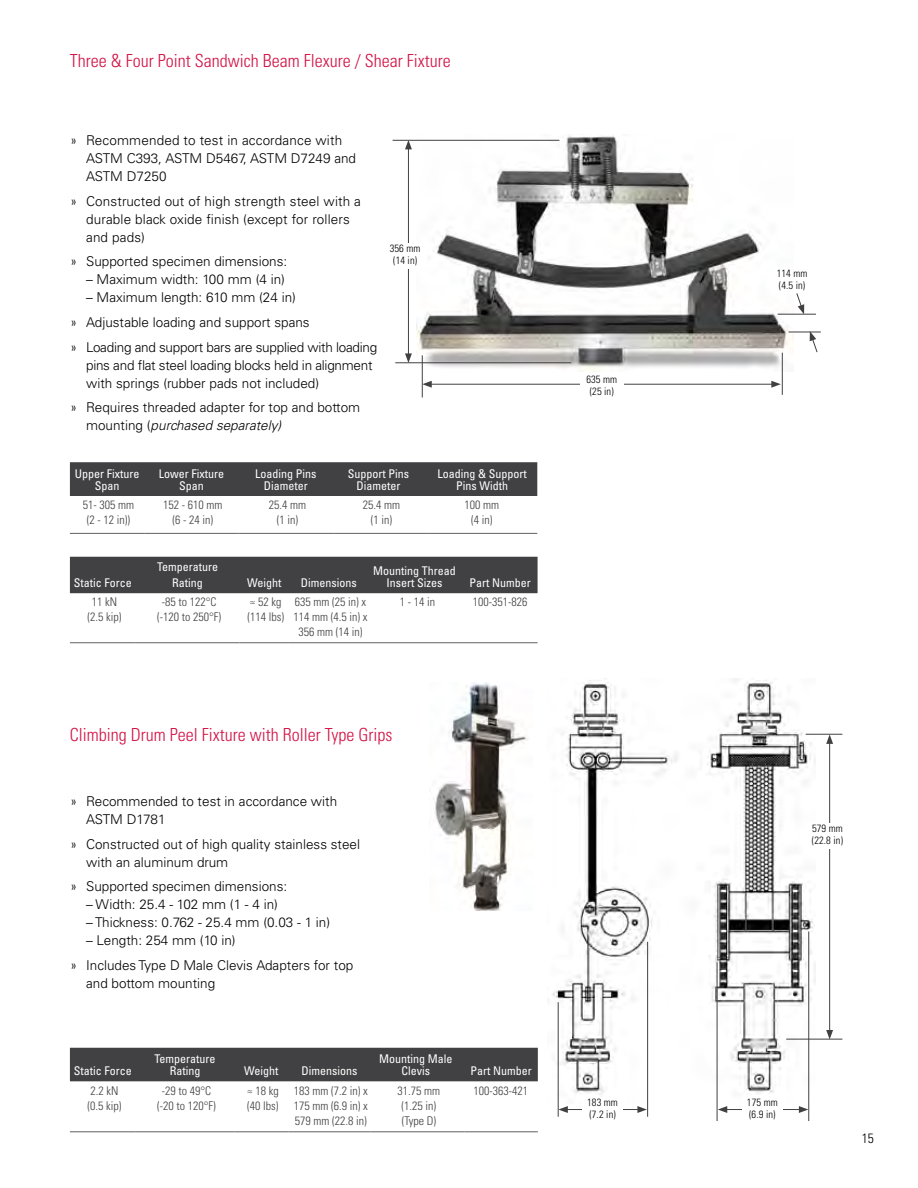
<style>
.page{position:relative;width:918px;height:1188px;background:#fff}
.page>*{position:absolute;margin:0;border:0;box-sizing:border-box;transform-origin:0 0}
.t1{font:300 condensed 18px "Univers LT Std";color:#d31245}
.t2{font:300 13.5px/18px "Univers LT Std";color:#000}
.t3{font:300 13.5px/18px "Univers LT Std";letter-spacing:-.02em;color:#000}
.t4{font:300 condensed 13.5px "Univers LT Std";color:#000}
.t5{font:300 condensed 12px/15px "Univers LT Std";color:#414042;text-align:center}
.t6{font:condensed 12px/12px "Univers LT Std";color:#fff;text-align:center}
.t7{font:300 condensed 10.5px/12px "Univers LT Std";letter-spacing:.01em;color:#000}
.s1{font-stretch:condensed}
.s2{font-style:italic}
</style>
<div class="page">
<img style="left:435px;top:682px;width:93px;height:228px">
<div style="left:70px;top:1048px;width:468px;height:33px;background:#414042"></div>
<hr style="left:70px;top:1132px;width:66px;height:1px;background:#5f6062">
<hr style="left:136px;top:1132px;width:98px;height:1px;background:#5f6062">
<hr style="left:234px;top:1132px;width:54px;height:1px;background:#5f6062">
<hr style="left:288px;top:1132px;width:82px;height:1px;background:#5f6062">
<hr style="left:370px;top:1132px;width:94px;height:1px;background:#5f6062">
<hr style="left:464px;top:1132px;width:74px;height:1px;background:#5f6062">
<div style="left:70px;top:462px;width:467px;height:34px;background:#414042"></div>
<hr style="left:70px;top:533px;width:74px;height:1px;background:#5f6062">
<hr style="left:144px;top:533px;width:95px;height:1px;background:#5f6062">
<hr style="left:239px;top:533px;width:94px;height:1px;background:#5f6062">
<hr style="left:333px;top:533px;width:94px;height:1px;background:#5f6062">
<hr style="left:427px;top:533px;width:110px;height:1px;background:#5f6062">
<div style="left:70px;top:557px;width:468px;height:36px;background:#414042"></div>
<hr style="left:70px;top:642px;width:66px;height:1px;background:#5f6062">
<hr style="left:136px;top:642px;width:103px;height:1px;background:#5f6062">
<hr style="left:239px;top:642px;width:50px;height:1px;background:#5f6062">
<hr style="left:289px;top:642px;width:80px;height:1px;background:#5f6062">
<hr style="left:369px;top:642px;width:94px;height:1px;background:#5f6062">
<hr style="left:463px;top:642px;width:75px;height:1px;background:#5f6062">
<img style="left:417px;top:135px;width:377px;height:237px">
<hr style="left:395px;top:362px;width:176px;height:1px;background:#414042">
<hr style="left:393px;top:140px;width:166px;height:1px;background:#414042">
<hr style="left:408px;top:147px;width:1px;height:209px;background:#414042">
<svg style="left:405px;top:140px;width:7px;height:9px"></svg>
<svg style="left:405px;top:353px;width:7px;height:10px"></svg>
<div style="left:383px;top:243px;width:44px;height:26px;background:#fff"></div>
<hr style="left:422px;top:355px;width:1px;height:42px;background:#414042">
<hr style="left:782px;top:353px;width:1px;height:42px;background:#414042">
<hr style="left:429px;top:384px;width:345px;height:1px;background:#414042">
<svg style="left:771px;top:381px;width:10px;height:7px"></svg>
<svg style="left:422px;top:381px;width:10px;height:7px"></svg>
<div style="left:580px;top:374px;width:44px;height:26px;background:#fff"></div>
<div style="left:772px;top:268px;width:41px;height:24px;background:#fff"></div>
<hr style="left:778px;top:314px;width:38px;height:1px;background:#414042">
<hr style="left:789px;top:332px;width:32px;height:1px;background:#414042">
<svg style="left:810px;top:331px;width:8px;height:22px"></svg>
<svg style="left:796px;top:293px;width:8px;height:21px"></svg>
<img style="left:552px;top:678px;width:263px;height:425px">
<hr style="left:806px;top:734px;width:36px;height:1px;background:#414042">
<hr style="left:829px;top:741px;width:1px;height:291px;background:#414042">
<svg style="left:826px;top:734px;width:7px;height:10px"></svg>
<svg style="left:826px;top:1030px;width:7px;height:9px"></svg>
<div style="left:806px;top:823px;width:43px;height:26px;background:#fff"></div>
<hr style="left:786px;top:1039px;width:56px;height:1px;background:#414042">
<hr style="left:647px;top:942px;width:1px;height:175px;background:#414042">
<hr style="left:558px;top:1002px;width:1px;height:115px;background:#414042">
<hr style="left:565px;top:1109px;width:75px;height:1px;background:#414042">
<svg style="left:558px;top:1106px;width:10px;height:7px"></svg>
<svg style="left:637px;top:1106px;width:10px;height:7px"></svg>
<div style="left:582px;top:1097px;width:41px;height:24px;background:#fff"></div>
<hr style="left:808px;top:932px;width:1px;height:189px;background:#414042">
<hr style="left:717px;top:962px;width:1px;height:159px;background:#414042">
<hr style="left:725px;top:1109px;width:76px;height:1px;background:#414042">
<svg style="left:718px;top:1106px;width:9px;height:7px"></svg>
<svg style="left:799px;top:1106px;width:9px;height:7px"></svg>
<div style="left:742px;top:1097px;width:41px;height:22px;background:#fff"></div>
<h1 class="t1" style="left:70px;top:50px;width:382px">Three &amp; Four Point Sandwich Beam Flexure / Shear Fixture</h1>
<p class="t2" style="left:86px;top:131px;width:272px;text-indent:-15px"><span class="s1">»</span> Recommended to test in accordance with<br>ASTM C393, ASTM D5467, ASTM D7249 and<br>ASTM D7250</p>
<p class="t2" style="left:86px;top:192px;width:276px;text-indent:-15px"><span class="s1">»</span> Constructed out of high strength steel with a durable black oxide finish (except for rollers and pads)</p>
<p class="t2" style="left:71px;top:252px;width:218px"><span class="s1">»</span> Supported specimen dimensions:</p>
<p class="t2" style="left:86px;top:270px;width:200px">– Maximum width: 100 mm (4 in)</p>
<p class="t2" style="left:71px;top:285px;width:308px;line-height:24.8px;text-indent:15px">– Maximum length: 610 mm (24 in)<br><span class="s1">»</span> Adjustable loading and support spans<br><span class="s1">»</span> Loading and support bars are supplied with loading</p>
<p class="t3" style="left:86px;top:356px;width:288px">pins and flat steel loading blocks held in alignment with springs (rubber pads not included)</p>
<p class="t2" style="left:86px;top:399px;width:276px;text-indent:-15px"><span class="s1">»</span> Requires threaded adapter for top and bottom mounting (<span class="s2">purchased separately)</span></p>
<p class="t6" style="left:75px;top:468px;width:66px">Upper Fixture<br>Span</p>
<p class="t6" style="left:159px;top:468px;width:67px">Lower Fixture<br>Span</p>
<p class="t6" style="left:255px;top:468px;width:63px">Loading Pins<br>Diameter</p>
<p class="t6" style="left:348px;top:468px;width:63px">Support Pins<br>Diameter</p>
<p class="t6" style="left:438px;top:468px;width:91px">Loading &amp; Support<br>Pins Width</p>
<p class="t5" style="left:83px;top:498px;width:53px">51- 305 mm (2 - 12 in))</p>
<p class="t5" style="left:163px;top:498px;width:61px">152 - 610 mm (6 - 24 in)</p>
<p class="t5" style="left:269px;top:498px;width:39px">25.4 mm (1 in)</p>
<p class="t5" style="left:363px;top:498px;width:39px">25.4 mm (1 in)</p>
<p class="t5" style="left:465px;top:498px;width:36px">100 mm (4 in)</p>
<p class="t7" style="left:390px;top:243px;width:32px;text-align:center">356 mm (14 in)</p>
<p class="t6" style="left:74px;top:577px;width:59px">Static Force</p>
<p class="t6" style="left:157px;top:559px;width:63px;line-height:15.8px">Temperature<br>Rating</p>
<p class="t6" style="left:247px;top:577px;width:36px">Weight</p>
<p class="t6" style="left:301px;top:577px;width:57px">Dimensions</p>
<p class="t6" style="left:373px;top:565px;width:84px">Mounting Thread<br>Insert Sizes</p>
<p class="t6" style="left:470px;top:577px;width:63px">Part Number</p>
<p class="t5" style="left:87px;top:595px;width:35px">11 kN (2.5 kip)</p>
<p class="t5" style="left:157px;top:595px;width:66px">-85 to 122°C (-120 to 250°F)</p>
<p class="t5" style="left:247px;top:595px;width:38px;text-align:left">≈ 52 kg (114 lbs)</p>
<p class="t5" style="left:294px;top:595px;width:75px">635 mm (25 in) x<br>114 mm (4.5 in) x<br>356 mm (14 in)</p>
<p class="t5" style="left:400px;top:595px;width:37px">1 - 14 in</p>
<p class="t5" style="left:473px;top:595px;width:56px">100-351-826</p>
<h1 class="t1" style="left:70px;top:724px;width:324px">Climbing Drum Peel Fixture with Roller Type Grips</h1>
<p class="t2" style="left:86px;top:792px;width:253px;text-indent:-15px"><span class="s1">»</span> Recommended to test in accordance with<br>ASTM D1781</p>
<p class="t2" style="left:86px;top:835px;width:276px;text-indent:-15px"><span class="s1">»</span> Constructed out of high quality stainless steel with an aluminum drum</p>
<p class="t2" style="left:71px;top:878px;width:218px"><span class="s1">»</span> Supported specimen dimensions:</p>
<p class="t2" style="left:86px;top:896px;width:193px">– Width: 25.4 - 102 mm (1 - 4 in)</p>
<p class="t2" style="left:86px;top:914px;width:246px">– Thickness: 0.762 - 25.4 mm (0.03 - 1 in)</p>
<p class="t2" style="left:71px;top:928px;width:284px;line-height:24.8px;text-indent:15px">– Length: 254 mm (10 in)<br><span class="s1">»</span> Includes Type D Male Clevis Adapters for top</p>
<p class="t2" style="left:86px;top:974px;width:131px">and bottom mounting</p>
<p class="t6" style="left:74px;top:1065px;width:59px">Static Force</p>
<p class="t6" style="left:155px;top:1053px;width:63px">Temperature<br>Rating</p>
<p class="t6" style="left:244px;top:1065px;width:36px">Weight</p>
<p class="t6" style="left:301px;top:1065px;width:57px">Dimensions</p>
<p class="t6" style="left:379px;top:1053px;width:75px">Mounting Male<br>Clevis</p>
<p class="t6" style="left:470px;top:1065px;width:63px">Part Number</p>
<p class="t5" style="left:87px;top:1083px;width:35px;text-align:left">2.2 kN (0.5 kip)</p>
<p class="t5" style="left:157px;top:1083px;width:60px">-29 to 49°C (-20 to 120°F)</p>
<p class="t5" style="left:247px;top:1083px;width:33px;text-align:left">≈ 18 kg (40 lbs)</p>
<p class="t5" style="left:294px;top:1083px;width:75px;text-align:justify">183 mm (7.2 in) x 175 mm (6.9 in) x 579 mm (22.8 in)</p>
<p class="t5" style="left:398px;top:1083px;width:44px">31.75 mm (1.25 in) (Type D)</p>
<p class="t5" style="left:474px;top:1083px;width:56px">100-363-421</p>
<p class="t7" style="left:586px;top:374px;width:32px;text-align:center">635 mm (25 in)</p>
<p class="t7" style="left:777px;top:267px;width:32px">114 mm (4.5 in)</p>
<p class="t7" style="left:812px;top:822px;width:33px">579 mm (22.8 in)</p>
<p class="t7" style="left:587px;top:1096px;width:32px">183 mm (7.2 in)</p>
<p class="t7" style="left:747px;top:1096px;width:32px">175 mm (6.9 in)</p>
<p class="t4" style="left:862px;top:1130px;width:13px">15</p>
</div>
